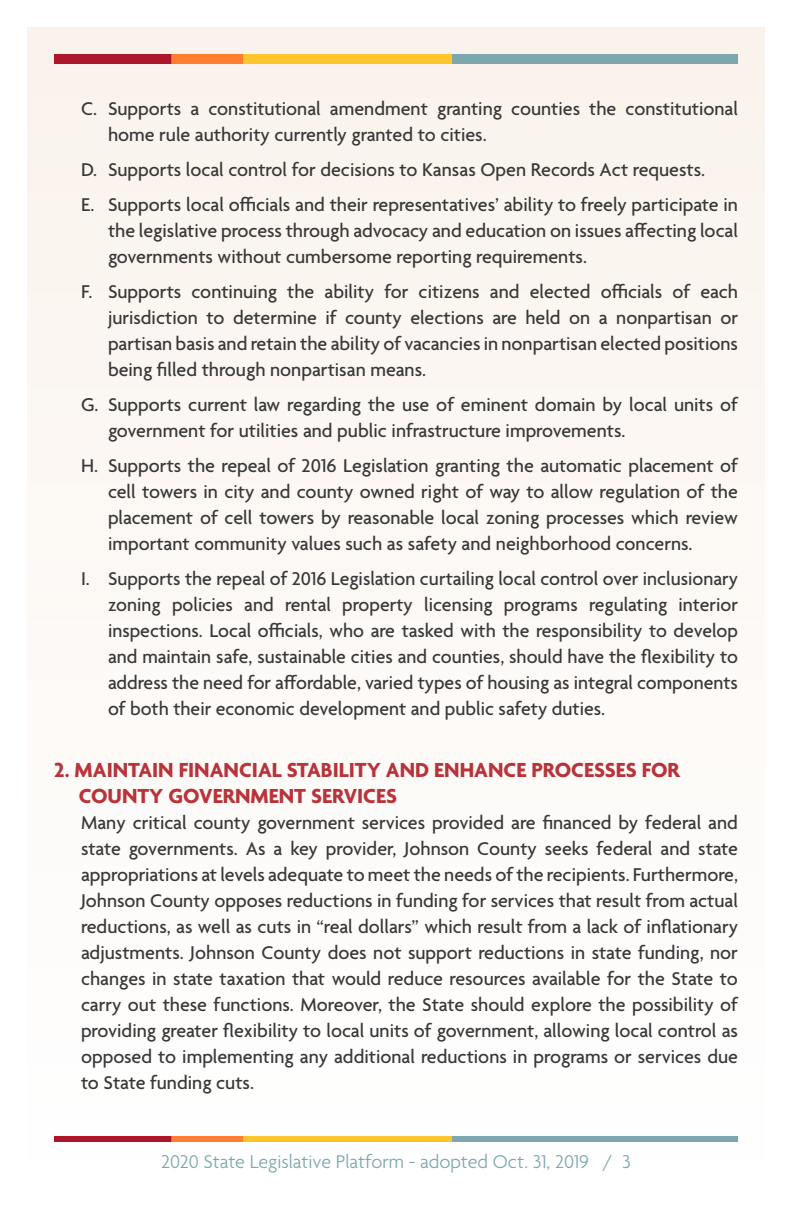
<style>
.page{position:relative;width:792px;height:1224px;background:#fff}
.page>*{position:absolute;margin:0;border:0;box-sizing:border-box;transform-origin:0 0}
.body_copy_3{font:700 22px "Agenda";color:#b8333a}
.body_copy_3-2{font:500 20px/26px "Agenda";color:#383839;text-align:justify}
.t1{font:300 20px "Agenda";color:#7ca7ae}
</style>
<div class="page">
<div style="left:27px;top:27px;width:738px;height:1170px;background:#fcf9f5"></div>
<div style="left:54px;top:54px;width:118px;height:10px;background:#ae172b"></div>
<div style="left:238px;top:54px;width:221px;height:10px;background:#ffc52d"></div>
<div style="left:452px;top:54px;width:286px;height:10px;background:#7ca7ae"></div>
<div style="left:171px;top:54px;width:72px;height:10px;background:#ff7e30"></div>
<div style="left:54px;top:1136px;width:118px;height:6px;background:#ae172b"></div>
<div style="left:238px;top:1136px;width:221px;height:6px;background:#ffc52d"></div>
<div style="left:452px;top:1136px;width:286px;height:6px;background:#7ca7ae"></div>
<div style="left:171px;top:1136px;width:72px;height:6px;background:#ff7e30"></div>
<p class="body_copy_3-2" style="left:108px;top:97px;width:632px;text-indent:-27px">C. Supports a constitutional amendment granting counties the constitutional home rule authority currently granted to cities.</p>
<p class="body_copy_3-2" style="left:81px;top:158px;width:626px">D. Supports local control for decisions to Kansas Open Records Act requests.</p>
<p class="body_copy_3-2" style="left:108px;top:193px;width:632px;text-indent:-27px">E. Supports local officials and their representatives’ ability to freely participate in the legislative process through advocacy and education on issues affecting local governments without cumbersome reporting requirements.</p>
<p class="body_copy_3-2" style="left:108px;top:280px;width:632px;text-indent:-27px">F. Supports continuing the ability for citizens and elected officials of each jurisdiction to determine if county elections are held on a nonpartisan or partisan basis and retain the ability of vacancies in nonpartisan elected positions being filled through nonpartisan means.</p>
<p class="body_copy_3-2" style="left:108px;top:393px;width:631px;text-indent:-27px">G. Supports current law regarding the use of eminent domain by local units of government for utilities and public infrastructure improvements.</p>
<p class="body_copy_3-2" style="left:108px;top:454px;width:631px;text-indent:-27px">H. Supports the repeal of 2016 Legislation granting the automatic placement of cell towers in city and county owned right of way to allow regulation of the placement of cell towers by reasonable local zoning processes which review important community values such as safety and neighborhood concerns.</p>
<p class="body_copy_3-2" style="left:108px;top:567px;width:632px;text-indent:-27px">I. Supports the repeal of 2016 Legislation curtailing local control over inclusionary zoning policies and rental property licensing programs regulating interior inspections. Local officials, who are tasked with the responsibility to develop and maintain safe, sustainable cities and counties, should have the flexibility to address the need for affordable, varied types of housing as integral components of both their economic development and public safety duties.</p>
<p class="body_copy_3" style="left:54px;top:758px;width:628px">2. MAINTAIN FINANCIAL STABILITY AND ENHANCE PROCESSES FOR</p>
<p class="body_copy_3" style="left:79px;top:784px;width:320px">COUNTY GOVERNMENT SERVICES</p>
<p class="body_copy_3-2" style="left:81px;top:811px;width:659px">Many critical county government services provided are financed by federal and state governments. As a key provider, Johnson County seeks federal and state appropriations at levels adequate to meet the needs of the recipients. Furthermore, Johnson County opposes reductions in funding for services that result from actual reductions, as well as cuts in “real dollars” which result from a lack of inflationary adjustments. Johnson County does not support reductions in state funding, nor changes in state taxation that would reduce resources available for the State to carry out these functions. Moreover, the State should explore the possibility of providing greater flexibility to local units of government, allowing local control as opposed to implementing any additional reductions in programs or services due to State funding cuts.</p>
<p class="t1" style="left:161px;top:1151px;width:471px">2020 State Legislative Platform - adopted Oct. 31, 2019 / 3</p>
</div>
